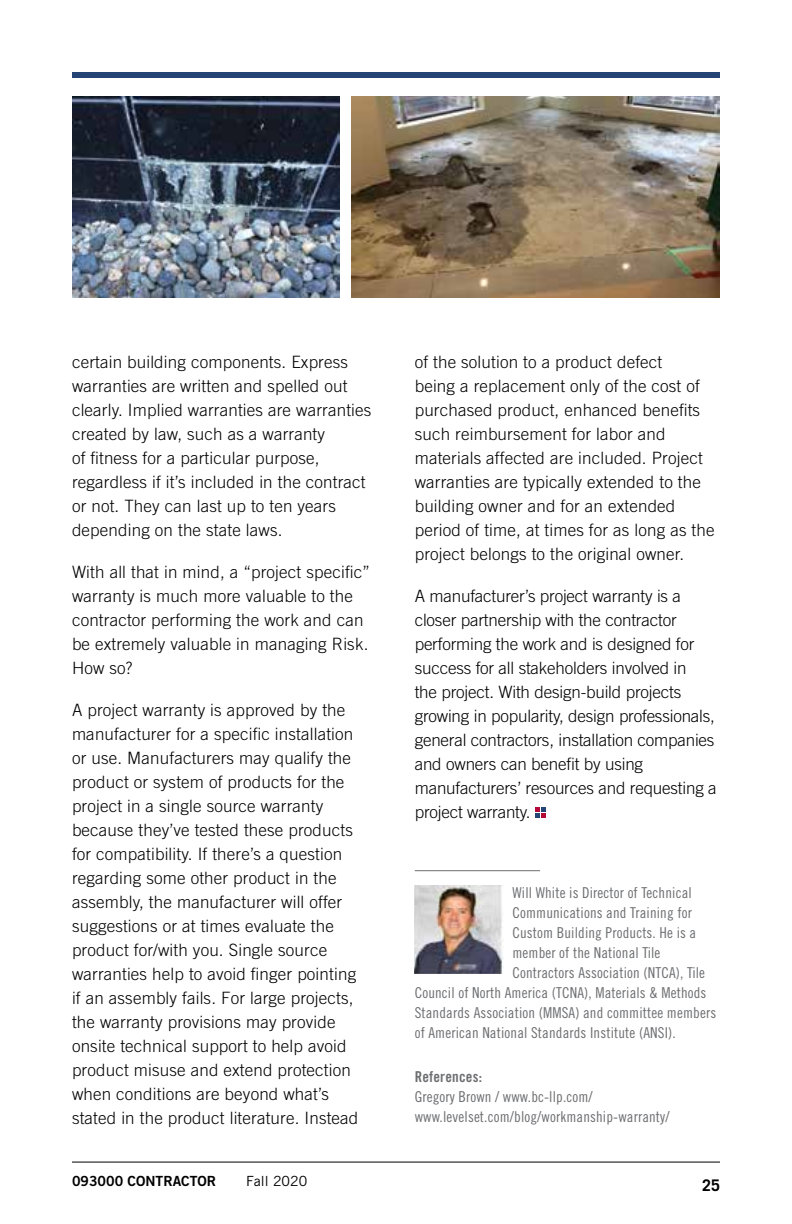
<style>
.page{position:relative;width:792px;height:1224px;background:#fff}
.page>*{position:absolute;margin:0;border:0;box-sizing:border-box;transform-origin:0 0}
.t1{font:300 17px/24px "Trade Gothic LT Std";letter-spacing:.01em;color:#000}
.t2{font:300 17px/24px "Trade Gothic LT Std";letter-spacing:-.01em;color:#000}
.t3{font:700 16px "Trade Gothic LT Std";color:#000}
.t4{font:15px/20px "Trade Gothic LT Std Cn 18";letter-spacing:.01em;color:#6d6e71}
.t5{font:15px "Trade Gothic LT Std Bd Cn 20";letter-spacing:.01em;color:#6d6e71}
.t6{font:14px "Trade Gothic LT Std Bd 2";color:#000}
.t7{font:14px "Trade Gothic LT Std";color:#000}
</style>
<div class="page">
<hr style="left:72px;top:1162px;width:648px;height:1px;background:#000">
<hr style="left:415px;top:870px;width:125px;height:1px;background:#6d6e71">
<svg style="left:535px;top:808px;width:10px;height:10px"></svg>
<img style="left:415px;top:885px;width:88px;height:89px">
<div style="left:72px;top:72px;width:648px;height:6px;background:#254476"></div>
<img style="left:351px;top:96px;width:369px;height:201px">
<img style="left:72px;top:96px;width:268px;height:201px">
<p class="t1" style="left:72px;top:350px;width:301px">certain building components. Express warranties are written and spelled out clearly. Implied warranties are warranties created by law, such as a warranty<br>of fitness for a particular purpose, regardless if it’s included in the contract or not. They can last up to ten years depending on the state laws.</p>
<p class="t1" style="left:72px;top:560px;width:299px">With all that in mind, a “project specific” warranty is much more valuable to the contractor performing the work and can be extremely valuable in managing Risk.<br>How so?</p>
<p class="t1" style="left:72px;top:698px;width:288px">A project warranty is approved by the manufacturer for a specific installation or use. Manufacturers may qualify the product or system of products for the project in a single source warranty because they’ve tested these products for compatibility. If there’s a question regarding some other product in the assembly, the manufacturer will offer suggestions or at times evaluate the product for/with you. Single source warranties help to avoid finger pointing if an assembly fails. For large projects, the warranty provisions may provide onsite technical support to help avoid product misuse and extend protection when conditions are beyond what’s stated in the product literature. Instead</p>
<p class="t6" style="left:72px;top:1172px;width:146px">093000 CONTRACTOR</p>
<p class="t7" style="left:246px;top:1172px;width:63px">Fall 2020</p>
<p class="t1" style="left:415px;top:350px;width:301px">of the solution to a product defect<br>being a replacement only of the cost of purchased product, enhanced benefits such reimbursement for labor and materials affected are included. Project warranties are typically extended to the building owner and for an extended period of time, at times for as long as the project belongs to the original owner.</p>
<p class="t2" style="left:415px;top:584px;width:304px">A manufacturer’s project warranty is a closer partnership with the contractor performing the work and is designed for success for all stakeholders involved in<br>the project. With design-build projects growing in popularity, design professionals, general contractors, installation companies and owners can benefit by using manufacturers’ resources and requesting a project warranty.</p>
<p class="t4" style="left:513px;top:882px;width:181px">Will White is Director of Technical</p>
<p class="t4" style="left:512px;top:902px;width:181px">Communications and Training for</p>
<p class="t4" style="left:512px;top:922px;width:185px">Custom Building Products. He is a</p>
<p class="t4" style="left:512px;top:942px;width:150px">member of the National Tile</p>
<p class="t4" style="left:512px;top:962px;width:194px">Contractors Association (NTCA), Tile</p>
<p class="t4" style="left:415px;top:982px;width:293px">Council of North America (TCNA), Materials &amp; Methods</p>
<p class="t4" style="left:415px;top:1002px;width:303px">Standards Association (MMSA) and committee members</p>
<p class="t4" style="left:415px;top:1022px;width:263px">of American National Standards Institute (ANSI).</p>
<p class="t5" style="left:415px;top:1067px;width:69px">References:</p>
<p class="t4" style="left:415px;top:1086px;width:256px">Gregory Brown / www.bc-llp.com/ www.levelset.com/blog/workmanship-warranty/</p>
<p class="t3" style="left:702px;top:1175px;width:19px">25</p>
</div>
